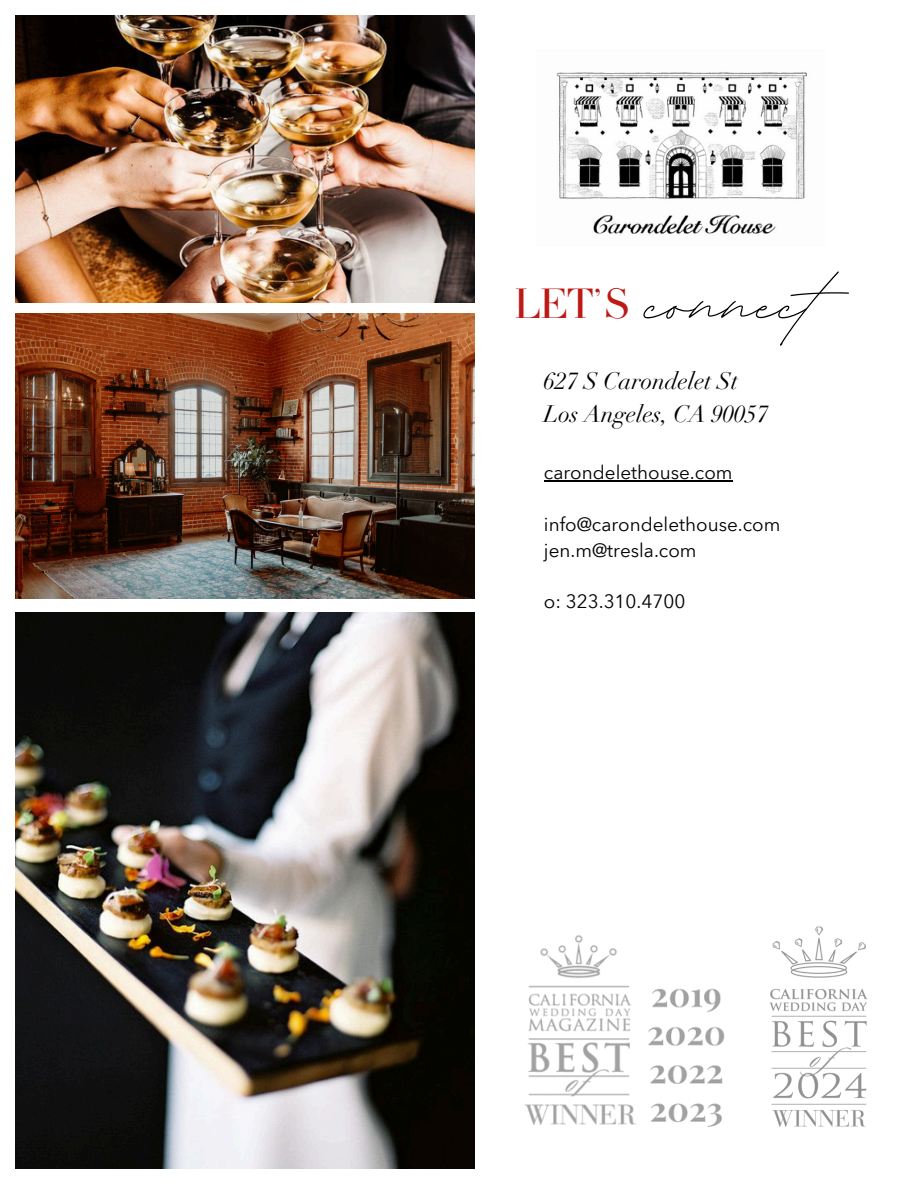
<style>
.page{position:relative;width:918px;height:1188px;background:#fff}
.page>*{position:absolute;margin:0;border:0;box-sizing:border-box;transform-origin:0 0}
.t1{font:109.65px "BD Script";color:#000}
.t2{font:43.8px "Didot LP Display";color:#bd1915}
.t3{font:italic 23.7px/32.7px "Didot LT Std";color:#000}
.t4{font:18.9px "Avenir Next Thai Modern";color:#000}
</style>
<div class="page">
<img style="left:15px;top:612px;width:459px;height:557px">
<img style="left:15px;top:16px;width:459px;height:287px">
<img style="left:770px;top:926px;width:98px;height:201px">
<img style="left:524px;top:935px;width:201px;height:192px">
<img style="left:15px;top:314px;width:459px;height:284px">
<hr style="left:544px;top:480px;width:189px;height:1px;background:#000">
<img style="left:556px;top:72px;width:251px;height:163px">
<p class="t2" style="left:515px;top:286px;width:116px">LET’S</p>
<p class="t1" style="left:645px;top:231px;width:177px">connect</p>
<p class="t3" style="left:544px;top:367px;width:226px">627 S Carondelet St<br>Los Angeles, CA 90057</p>
<h2 class="t4" style="left:544px;top:457px;width:190px">carondelethouse.com</h2>
<h1 class="t4" style="left:544px;top:509px;width:238px">info@carondelethouse.com</h1>
<h3 class="t4" style="left:544px;top:535px;width:154px">jen.m@tresla.com</h3>
<p class="t4" style="left:544px;top:587px;width:143px">o: 323.310.4700</p>
</div>
